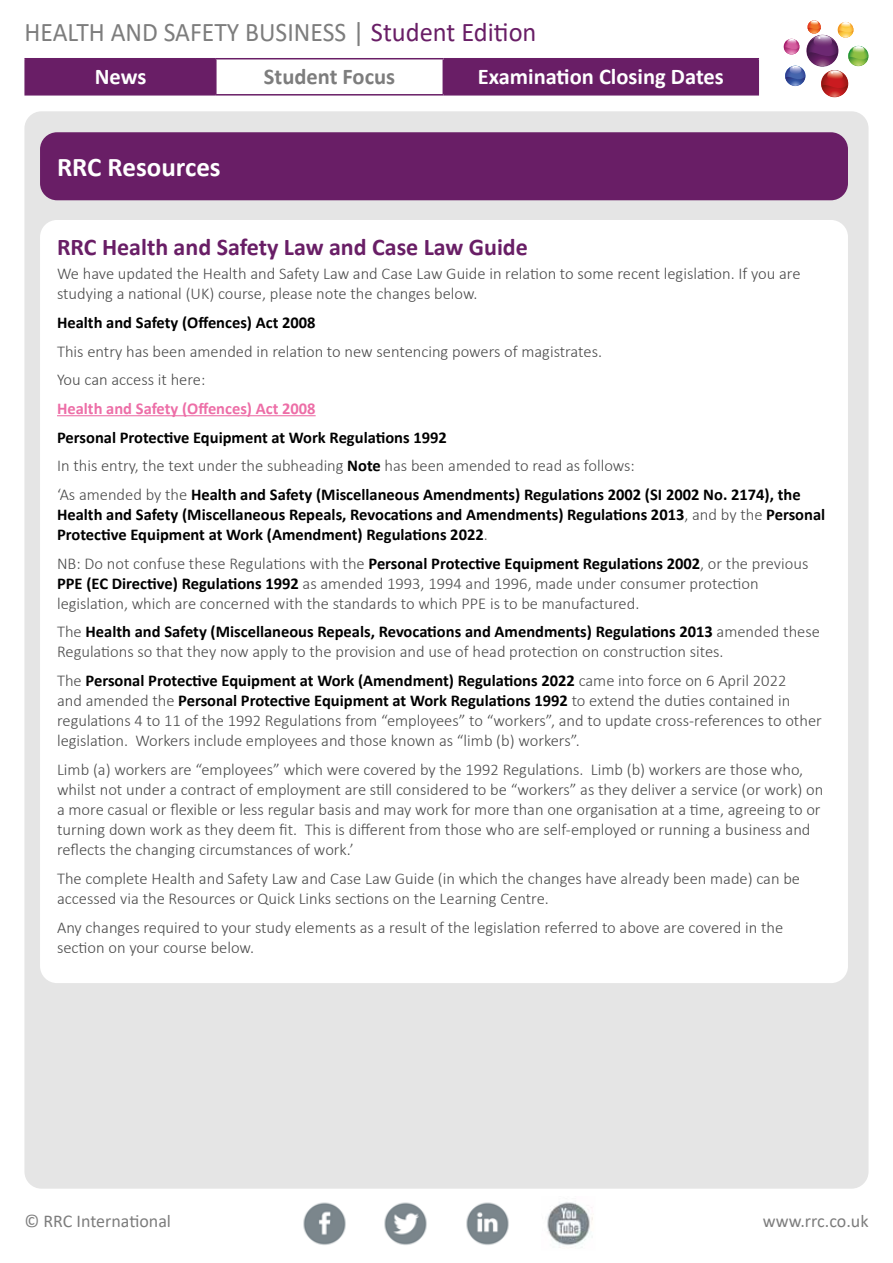
<style>
.page{position:relative;width:893px;height:1263px;background:#fff}
.page>*{position:absolute;margin:0;border:0;box-sizing:border-box;transform-origin:0 0}
.t1{font:27px "Calibri";color:#7d7d7d;scale:.95 1}
.t2{font:700 27px "Calibri";color:#fff}
.t3{font:700 24px "Calibri";color:#691e66}
.t4{font:700 22.5px "Calibri";color:#fff}
.t5{font:700 22.5px "Calibri";color:#7d7d7d}
.t6{font:18px "Calibri";color:#7d7d7d}
.t7{font:300 16.5px/20.1px "Calibri";color:#4b4b4b}
.t8{font:700 16.5px/28.7px "Calibri";color:#000}
.t9{font:700 16.5px "Calibri";color:#ed6ea7}
.s1{color:#691e66}
.s2{font-weight:300;color:#4b4b4b}
.s3{font-weight:700;color:#000}
</style>
<div class="page">
<div style="left:24px;top:111px;width:844px;height:1078px;background:#e5e5e5;border-radius:17px"></div>
<div style="left:26px;top:59px;width:731px;height:35px;background:#691e66"></div>
<div style="left:216px;top:59px;width:227px;height:36px;background:#fff"></div>
<hr style="left:24px;top:58px;width:192px;height:1px;background:#691e66">
<hr style="left:24px;top:59px;width:2px;height:35px;background:#691e66">
<hr style="left:216px;top:58px;width:227px;height:1px;background:#691e66">
<hr style="left:443px;top:58px;width:316px;height:1px;background:#691e66">
<hr style="left:757px;top:59px;width:2px;height:35px;background:#691e66">
<hr style="left:24px;top:94px;width:192px;height:2px;background:#691e66">
<hr style="left:216px;top:94px;width:227px;height:2px;background:#691e66">
<hr style="left:443px;top:94px;width:316px;height:2px;background:#691e66">
<hr style="left:215px;top:59px;width:2px;height:35px;background:#691e66">
<hr style="left:443px;top:59px;width:1px;height:35px;background:#691e66">
<img style="left:784px;top:20px;width:85px;height:77px">
<img style="left:303px;top:1202px;width:43px;height:43px">
<img style="left:384px;top:1202px;width:43px;height:43px">
<img style="left:466px;top:1202px;width:43px;height:43px">
<img style="left:547px;top:1202px;width:46px;height:46px">
<div style="left:40px;top:132px;width:808px;height:68px;background:#691e66;border-radius:17px"></div>
<div style="left:40px;top:220px;width:808px;height:763px;background:#fff;border-radius:17px"></div>
<hr style="left:57px;top:415px;width:259px;height:1px;background:#ed6ea7">
<h1 class="t1" style="left:24px;top:13px;width:540px">HEALTH AND SAFETY BUSINESS | <span class="s1">Student Edition</span></h1>
<h3 class="t4" style="left:95px;top:61px;width:53px">News</h3>
<h3 class="t5" style="left:264px;top:61px;width:133px">Student Focus</h3>
<h3 class="t4" style="left:478px;top:61px;width:248px">Examination Closing Dates</h3>
<h1 class="t2" style="left:57px;top:148px;width:165px">RRC Resources</h1>
<h2 class="t3" style="left:57px;top:230px;width:472px">RRC Health and Safety Law and Case Law Guide</h2>
<p class="t7" style="left:57px;top:264px;width:745px">We have updated the Health and Safety Law and Case Law Guide in relation to some recent legislation. If you are studying a national (UK) course, please note the changes below.</p>
<p class="t8" style="left:57px;top:308px;width:260px">Health and Safety (Offences) Act 2008</p>
<p class="t7" style="left:57px;top:337px;width:546px;line-height:28.7px">This entry has been amended in relation to new sentencing powers of magistrates.<br>You can access it here:</p>
<p class="t9" style="left:57px;top:397px;width:260px">Health and Safety (Offences) Act 2008</p>
<p class="t8" style="left:57px;top:422px;width:745px">Personal Protective Equipment at Work Regulations 1992<br><span class="s2">In this entry, the text under the subheading</span> Note <span class="s2">has been amended to read as follows:<br>‘As amended by the</span> Health and Safety (Miscellaneous Amendments) Regulations 2002 (SI 2002 No. 2174), the</p>
<p class="t8" style="left:57px;top:504px;width:770px;line-height:20.1px">Health and Safety (Miscellaneous Repeals, Revocations and Amendments) Regulations 2013<span class="s2">, and by the</span> Personal<br>Protective Equipment at Work (Amendment) Regulations 2022<span class="s2">.</span></p>
<p class="t7" style="left:57px;top:553px;width:753px">NB: Do not confuse these Regulations with the <span class="s3">Personal Protective Equipment Regulations 2002</span>, or the previous<br><span class="s3">PPE (EC Directive) Regulations 1992</span> as amended 1993, 1994 and 1996, made under consumer protection legislation, which are concerned with the standards to which PPE is to be manufactured.</p>
<p class="t7" style="left:57px;top:622px;width:764px">The <span class="s3">Health and Safety (Miscellaneous Repeals, Revocations and Amendments) Regulations 2013</span> amended these<br>Regulations so that they now apply to the provision and use of head protection on construction sites.</p>
<p class="t7" style="left:57px;top:670px;width:766px">The <span class="s3">Personal Protective Equipment at Work (Amendment) Regulations 2022</span> came into force on 6 April 2022<br>and amended the <span class="s3">Personal Protective Equipment at Work Regulations 1992</span> to extend the duties contained in regulations 4 to 11 of the 1992 Regulations from “employees” to “workers”, and to update cross-references to other legislation. Workers include employees and those known as “limb (b) workers”.</p>
<p class="t7" style="left:57px;top:759px;width:768px">Limb (a) workers are “employees” which were covered by the 1992 Regulations. Limb (b) workers are those who, whilst not under a contract of employment are still considered to be “workers” as they deliver a service (or work) on a more casual or flexible or less regular basis and may work for more than one organisation at a time, agreeing to or turning down work as they deem fit. This is different from those who are self-employed or running a business and reflects the changing circumstances of work.’</p>
<p class="t7" style="left:57px;top:868px;width:744px">The complete Health and Safety Law and Case Law Guide (in which the changes have already been made) can be accessed via the Resources or Quick Links sections on the Learning Centre.</p>
<p class="t7" style="left:57px;top:917px;width:728px">Any changes required to your study elements as a result of the legislation referred to above are covered in the section on your course below.</p>
<p class="t6" style="left:24px;top:1209px;width:148px">© RRC International</p>
<p class="t6" style="left:763px;top:1209px;width:107px">www.rrc.co.uk</p>
</div>
